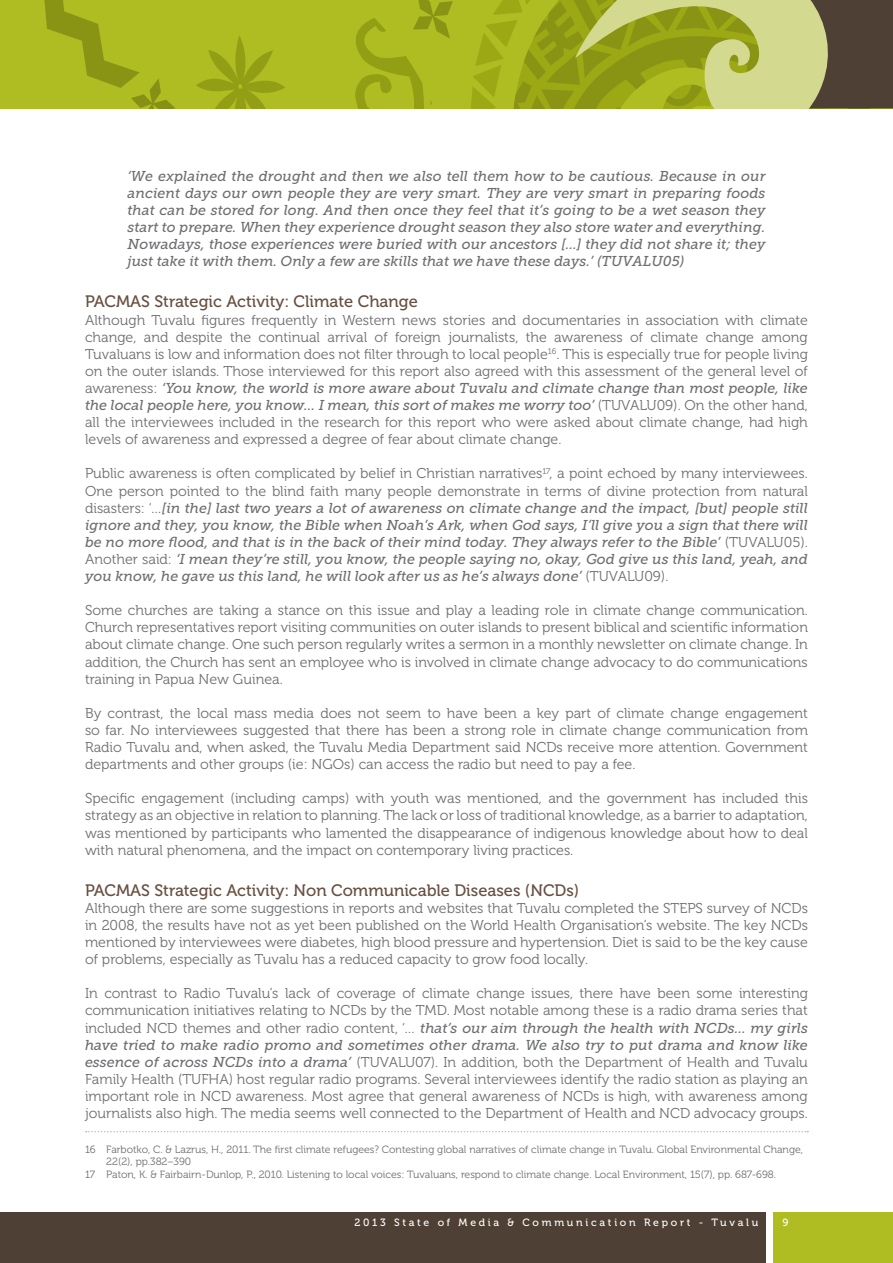
<style>
.page{position:relative;width:893px;height:1263px;background:#fff}
.page>*{position:absolute;margin:0;border:0;box-sizing:border-box;transform-origin:0 0}
.t1{font:16.5px "Museo 500";color:#685041}
.t2{font:14.25px/17.1px "Museo 300";color:#6d6e71;text-align:justify}
.t3{font:italic 14.25px/17.1px "Museo Slab 500";color:#6d6e71;text-align:justify}
.t4{font:10.5px "Museo 300";color:#6d6e71}
.t5{font:10.5px "Museo 500";letter-spacing:.26em;color:#fff}
.s1{font-family:"Museo 300";font-style:normal}
.s2{font-family:"Museo Slab 500";font-style:italic}
</style>
<div class="page">
<svg style="left:86px;top:1131px;width:722px;height:1px"></svg>
<div style="left:773px;top:1213px;width:120px;height:50px;background:#afbc22"></div>
<div style="left:0;top:1213px;width:765px;height:50px;background:#4e4034"></div>
<svg style="left:0;top:0;width:893px;height:108px;background:#a3ac2d"></svg>
<p class="t3" style="left:128px;top:167px;width:639px">‘We explained the drought and then we also tell them how to be cautious. Because in our ancient days our own people they are very smart. They are very smart in preparing foods that can be stored for long. And then once they feel that it’s going to be a wet season they start to prepare. When they experience drought season they also store water and everything.<br>Nowadays, those experiences were buried with our ancestors […] they did not share it; they just take it with them. Only a few are skills that we have these days.’ (TUVALU05)</p>
<p class="t1" style="left:85px;top:293px;width:334px">PACMAS Strategic Activity: Climate Change</p>
<p class="t2" style="left:85px;top:311px;width:724px">Although Tuvalu figures frequently in Western news stories and documentaries in association with climate change, and despite the continual arrival of foreign journalists, the awareness of climate change among Tuvaluans is low and information does not filter through to local people<sup>16</sup>. This is especially true for people living on the outer islands. Those interviewed for this report also agreed with this assessment of the general level of</p>
<p class="t3" style="left:85px;top:380px;width:724px"><span class="s1">awareness:</span> ‘You know, the world is more aware about Tuvalu and climate change than most people, like the local people here, you know... I mean, this sort of makes me worry too’ <span class="s1">(TUVALU09). On the other hand,</span></p>
<p class="t2" style="left:85px;top:414px;width:724px">all the interviewees included in the research for this report who were asked about climate change, had high levels of awareness and expressed a degree of fear about climate change.</p>
<p class="t2" style="left:85px;top:465px;width:724px">Public awareness is often complicated by belief in Christian narratives<sup>17</sup>, a point echoed by many interviewees.<br>One person pointed to the blind faith many people demonstrate in terms of divine protection from natural</p>
<p class="t3" style="left:85px;top:499px;width:724px"><span class="s1">disasters: ‘…</span>[in the] last two years a lot of awareness on climate change and the impact, [but] people still ignore and they, you know, the Bible when Noah’s Ark, when God says, I’ll give you a sign that there will be no more flood, and that is in the back of their mind today. They always refer to the Bible’ <span class="s1">(TUVALU05).<br>Another said:</span> ‘I mean they’re still, you know, the people saying no, okay, God give us this land, yeah, and you know, he gave us this land, he will look after us as he’s always done’ <span class="s1">(TUVALU09).</span></p>
<p class="t2" style="left:85px;top:602px;width:724px">Some churches are taking a stance on this issue and play a leading role in climate change communication.<br>Church representatives report visiting communities on outer islands to present biblical and scientific information about climate change. One such person regularly writes a sermon in a monthly newsletter on climate change. In addition, the Church has sent an employee who is involved in climate change advocacy to do communications training in Papua New Guinea.</p>
<p class="t2" style="left:85px;top:705px;width:724px">By contrast, the local mass media does not seem to have been a key part of climate change engagement so far. No interviewees suggested that there has been a strong role in climate change communication from Radio Tuvalu and, when asked, the Tuvalu Media Department said NCDs receive more attention. Government departments and other groups (ie: NGOs) can access the radio but need to pay a fee.</p>
<p class="t2" style="left:85px;top:790px;width:724px">Specific engagement (including camps) with youth was mentioned, and the government has included this strategy as an objective in relation to planning. The lack or loss of traditional knowledge, as a barrier to adaptation, was mentioned by participants who lamented the disappearance of indigenous knowledge about how to deal with natural phenomena, and the impact on contemporary living practices.</p>
<p class="t1" style="left:85px;top:881px;width:496px">PACMAS Strategic Activity: Non Communicable Diseases (NCDs)</p>
<p class="t2" style="left:85px;top:900px;width:724px">Although there are some suggestions in reports and websites that Tuvalu completed the STEPS survey of NCDs in 2008, the results have not as yet been published on the World Health Organisation’s website. The key NCDs mentioned by interviewees were diabetes, high blood pressure and hypertension. Diet is said to be the key cause of problems, especially as Tuvalu has a reduced capacity to grow food locally.</p>
<p class="t2" style="left:85px;top:985px;width:724px">In contrast to Radio Tuvalu’s lack of coverage of climate change issues, there have been some interesting communication initiatives relating to NCDs by the TMD. Most notable among these is a radio drama series that</p>
<p class="t3" style="left:85px;top:1019px;width:724px"><span class="s1">included NCD themes and other radio content, ‘…</span> that’s our aim through the health with NCDs… my girls have tried to make radio promo and sometimes other drama. We also try to put drama and know like</p>
<p class="t2" style="left:85px;top:1054px;width:724px"><span class="s2">essence of across NCDs into a drama’</span> (TUVALU07). In addition, both the Department of Health and Tuvalu Family Health (TUFHA) host regular radio programs. Several interviewees identify the radio station as playing an important role in NCD awareness. Most agree that general awareness of NCDs is high, with awareness among journalists also high. The media seems well connected to the Department of Health and NCD advocacy groups.</p>
<p class="t4" style="left:85px;top:1143px;width:719px">16 Farbotko, C. &amp; Lazrus, H., 2011. The first climate refugees? Contesting global narratives of climate change in Tuvalu. Global Environmental Change,</p>
<p class="t4" style="left:106px;top:1156px;width:86px">22(2), pp.382–390</p>
<p class="t4" style="left:85px;top:1169px;width:693px">17 Paton, K. &amp; Fairbairn-Dunlop, P., 2010. Listening to local voices: Tuvaluans, respond to climate change. Local Environment, 15(7), pp. 687-698.</p>
<p class="t5" style="left:355px;top:1217px;width:405px">2013 State of Media &amp; Communication Report - Tuvalu</p>
<p class="t5" style="left:782px;top:1217px;width:7px">9</p>
</div>
